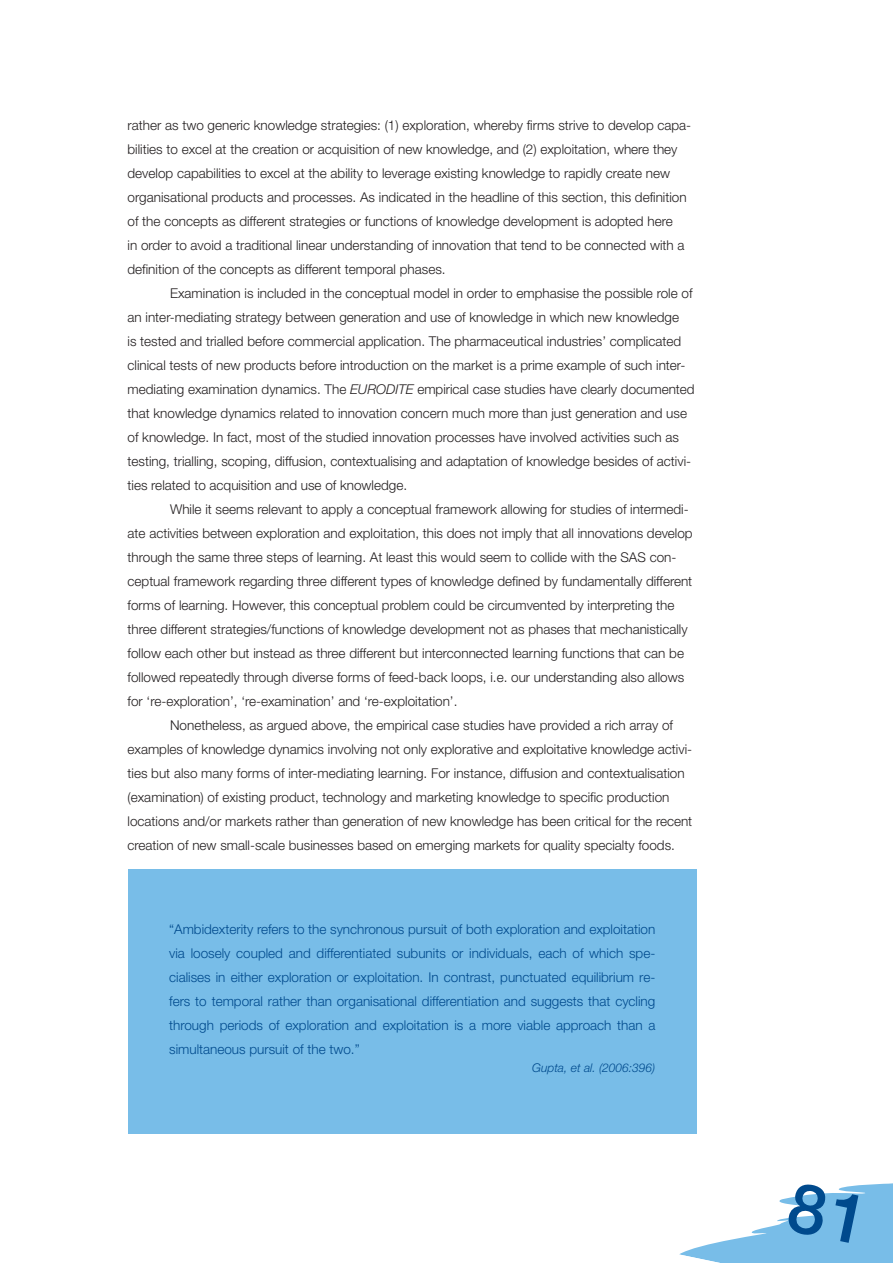
<style>
.page{position:relative;width:893px;height:1263px;background:#fff}
.page>*{position:absolute;margin:0;border:0;box-sizing:border-box;transform-origin:0 0}
.brødtekst{font:300 13.5px/24px "Helvetica Neue";color:#231f20}
.brødtekst_mørkeblå{font:300 13.5px/24px "Helvetica Neue";color:#004a8d;text-align:justify}
.afsender_-_blå_kasse{font:italic 300 12px "Helvetica Neue";color:#004a8d}
.s1{font-style:italic}
</style>
<div class="page">
<div style="left:128px;top:869px;width:569px;height:265px;background:#78bde8"></div>
<svg style="left:679px;top:1183px;width:214px;height:80px"></svg>
<p class="brødtekst" style="left:128px;top:113px;width:565px">rather as two generic knowledge strategies: (1) exploration, whereby firms strive to develop capa&shy;bilities to excel at the creation or acquisition of new knowledge, and (2) exploitation, where they develop capabilities to excel at the ability to leverage existing knowledge to rapidly create new organisational products and processes. As indicated in the headline of this section, this definition of the concepts as different strategies or functions of knowledge development is adopted here<br>in order to avoid a traditional linear understanding of innovation that tend to be connected with a definition of the concepts as different temporal phases.</p>
<p class="brødtekst" style="left:128px;top:281px;width:569px;text-indent:43px">Examination is included in the conceptual model in order to emphasise the possible role of an inter-mediating strategy between generation and use of knowledge in which new knowledge<br>is tested and trialled before commercial application. The pharmaceutical industries’ complicated clinical tests of new products before introduction on the market is a prime example of such inter&shy;mediating examination dynamics. The <span class="s1">EURODITE</span> empirical case studies have clearly documented that knowledge dynamics related to innovation concern much more than just generation and use of knowledge. In fact, most of the studied innovation processes have involved activities such as testing, trialling, scoping, diffusion, contextualising and adaptation of knowledge besides of activi&shy;ties related to acquisition and use of knowledge.</p>
<p class="brødtekst" style="left:128px;top:497px;width:567px;text-indent:43px">While it seems relevant to apply a conceptual framework allowing for studies of intermedi&shy;ate activities between exploration and exploitation, this does not imply that all innovations develop through the same three steps of learning. At least this would seem to collide with the SAS con&shy;ceptual framework regarding three different types of knowledge defined by fundamentally different forms of learning. However, this conceptual problem could be circumvented by interpreting the three different strategies/functions of knowledge development not as phases that mechanistically follow each other but instead as three different but interconnected learning functions that can be followed repeatedly through diverse forms of feed-back loops, i.e. our understanding also allows for ‘re-exploration’, ‘re-examination’ and ‘re-exploitation’.</p>
<p class="brødtekst" style="left:128px;top:713px;width:566px;text-indent:43px">Nonetheless, as argued above, the empirical case studies have provided a rich array of examples of knowledge dynamics involving not only explorative and exploitative knowledge activi&shy;ties but also many forms of inter-mediating learning. For instance, diffusion and contextualisation (examination) of existing product, technology and marketing knowledge to specific production locations and/or markets rather than generation of new knowledge has been critical for the recent creation of new small-scale businesses based on emerging markets for quality specialty foods.</p>
<p class="brødtekst_mørkeblå" style="left:169px;top:917px;width:488px">“Ambidexterity refers to the synchronous pursuit of both exploration and exploitation via loosely coupled and differentiated subunits or individuals, each of which spe&shy;cialises in either exploration or exploitation. In contrast, punctuated equilibrium re&shy;fers to temporal rather than organisational differentiation and suggests that cycling through periods of exploration and exploitation is a more viable approach than a simultaneous pursuit of the two.”</p>
<p class="afsender_-_blå_kasse" style="left:532px;top:1061px;width:125px">Gupta, et al. (2006:396)</p>
</div>
